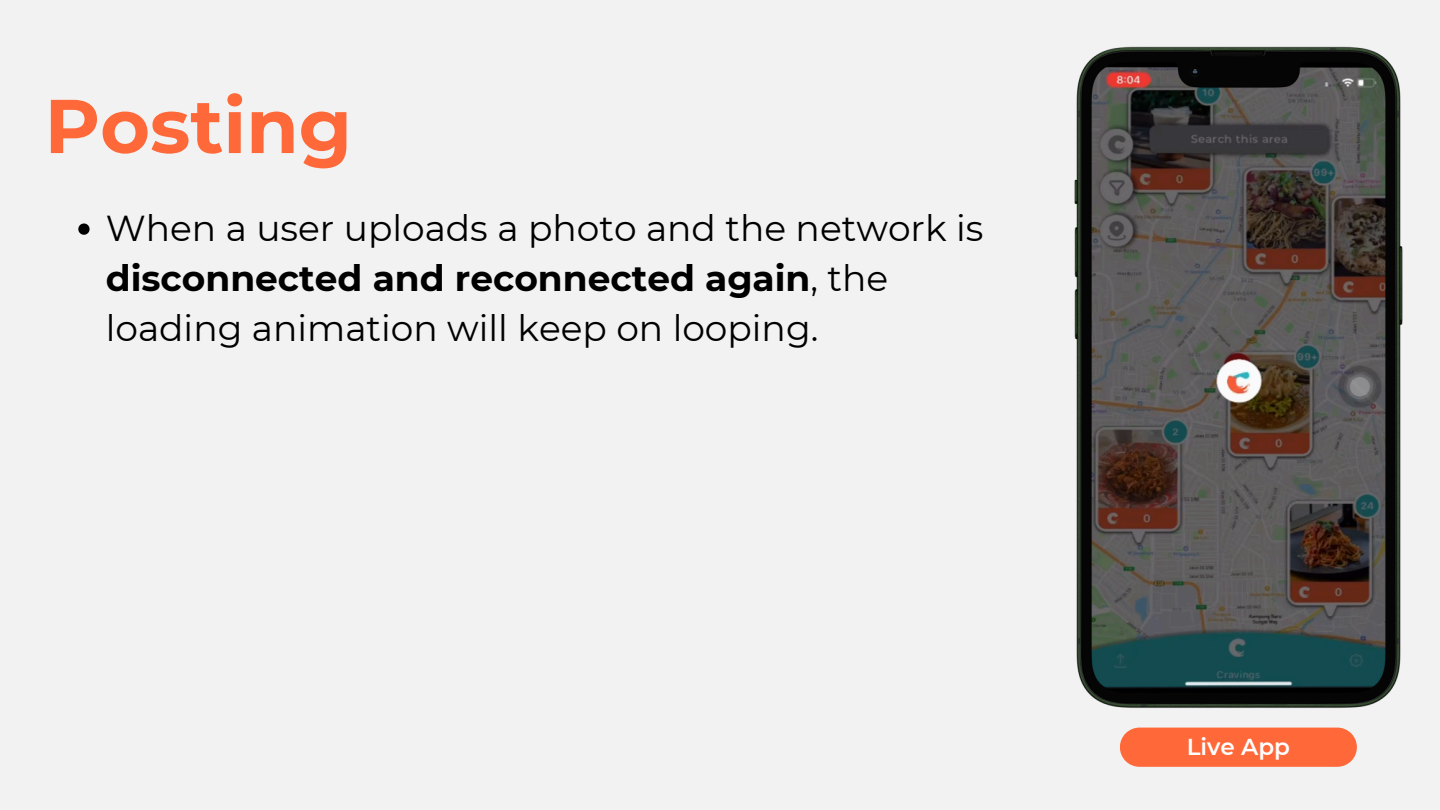
<style>
.page{position:relative;width:1440px;height:810px;background:#f2f2f2}
.page>*{position:absolute;margin:0;border:0;box-sizing:border-box;transform-origin:0 0}
.t1{font:700 76px "Montserrat";color:#ff6839}
.t2{font:36px/50.2px "Montserrat";color:#000}
.t3{font:600 23px "Montserrat";color:#fff}
.s1{font-weight:700}
</style>
<div class="page">
<div style="left:1120px;top:728px;width:237px;height:39px;background:#ff6839"></div>
<img style="left:1074px;top:46px;width:329px;height:662px">
<svg style="left:78px;top:224px;width:12px;height:11px"></svg>
<p class="t1" style="left:45px;top:79px;width:309px">Posting</p>
<p class="t2" style="left:106px;top:203px;width:879px">When a user uploads a photo and the network is <span class="s1">disconnected and reconnected again</span>, the loading animation will keep on looping.</p>
<h1 class="t3" style="left:1187px;top:733px;width:105px">Live App</h1>
</div>
